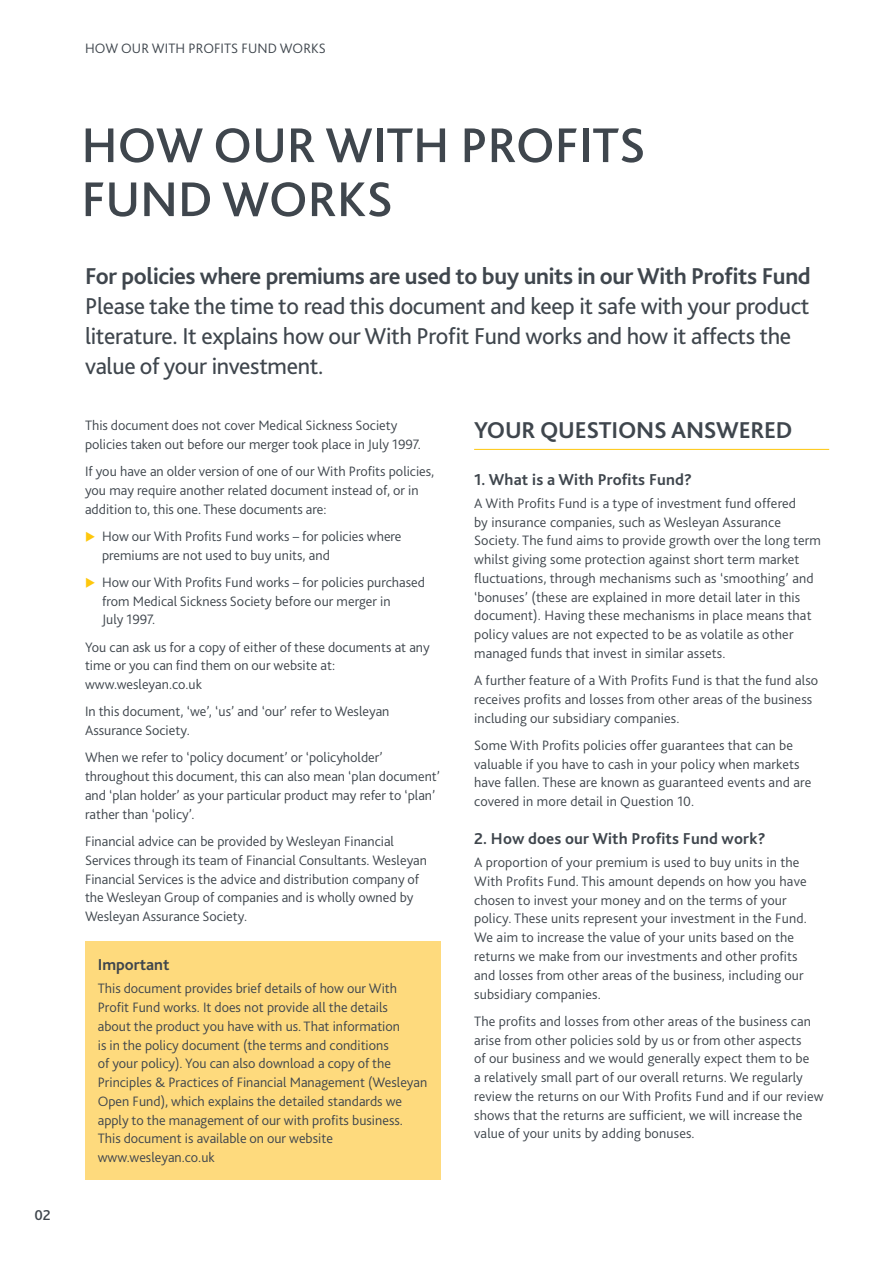
<style>
.page{position:relative;width:893px;height:1263px;background:#fff}
.page>*{position:absolute;margin:0;border:0;box-sizing:border-box;transform-origin:0 0}
.t1{font:500 51px/54px "Bliss 2";color:#3f464d}
.t2{font:24px/30px "Bliss 2";letter-spacing:-.015em;color:#3f464d}
.t3{font:700 24px "Bliss 2";letter-spacing:-.015em;color:#3f464d}
.t4{font:700 16.5px "Bliss 2";letter-spacing:.01em;color:#3f464d}
.t5{font:500 15px "Bliss 2";color:#3f464d}
.t6{font:300 14.25px/18.8px "Bliss 2";color:#3f464d}
</style>
<div class="page">
<div style="left:85px;top:941px;width:355px;height:238px;background:#feda7d"></div>
<hr style="left:474px;top:449px;width:355px;height:1px;background:#fec70c">
<p class="t5" style="left:34px;top:1206px;width:18px">02</p>
<p class="t6" style="left:85px;top:39px;width:242px">HOW OUR WITH PROFITS FUND WORKS</p>
<h1 class="t1" style="left:81px;top:118px;width:566px">HOW OUR WITH PROFITS<br>FUND WORKS</h1>
<h2 class="t3" style="left:85px;top:261px;width:727px">For policies where premiums are used to buy units in our With Profits Fund</h2>
<h2 class="t2" style="left:85px;top:291px;width:726px">Please take the time to read this document and keep it safe with your product literature. It explains how our With Profit Fund works and how it affects the value of your investment.</h2>
<p class="t6" style="left:85px;top:416px;width:337px">This document does not cover Medical Sickness Society policies taken out before our merger took place in July 1997.</p>
<p class="t6" style="left:85px;top:462px;width:351px">If you have an older version of one of our With Profits policies, you may require another related document instead of, or in addition to, this one. These documents are:</p>
<p class="t6" style="left:102px;top:527px;width:301px">How our With Profits Fund works – for policies where premiums are not used to buy units, and</p>
<p class="t6" style="left:102px;top:573px;width:324px">How our With Profits Fund works – for policies purchased from Medical Sickness Society before our merger in<br>July 1997.</p>
<p class="t6" style="left:85px;top:637px;width:346px">You can ask us for a copy of either of these documents at any time or you can find them on our website at: www.wesleyan.co.uk</p>
<p class="t6" style="left:85px;top:702px;width:306px">In this document, ‘we’, ‘us’ and ‘our’ refer to Wesleyan<br>Assurance Society.</p>
<p class="t6" style="left:85px;top:748px;width:357px">When we refer to ‘policy document’ or ‘policyholder’ throughout this document, this can also mean ‘plan document’ and ‘plan holder’ as your particular product may refer to ‘plan’ rather than ‘policy’.</p>
<p class="t6" style="left:85px;top:832px;width:344px">Financial advice can be provided by Wesleyan Financial Services through its team of Financial Consultants. Wesleyan Financial Services is the advice and distribution company of the Wesleyan Group of companies and is wholly owned by Wesleyan Assurance Society.</p>
<p class="t4" style="left:98px;top:955px;width:73px">Important</p>
<p class="t6" style="left:98px;top:979px;width:331px">This document provides brief details of how our With Profit Fund works. It does not provide all the details<br>about the product you have with us. That information<br>is in the policy document (the terms and conditions<br>of your policy). You can also download a copy of the Principles &amp; Practices of Financial Management (Wesleyan Open Fund), which explains the detailed standards we apply to the management of our with profits business.<br>This document is available on our website www.wesleyan.co.uk</p>
<h2 class="t3" style="left:474px;top:415px;width:320px">YOUR QUESTIONS ANSWERED</h2>
<p class="t4" style="left:474px;top:469px;width:220px">1. What is a With Profits Fund?</p>
<p class="t6" style="left:474px;top:494px;width:348px">A With Profits Fund is a type of investment fund offered<br>by insurance companies, such as Wesleyan Assurance Society. The fund aims to provide growth over the long term whilst giving some protection against short term market fluctuations, through mechanisms such as ‘smoothing’ and ‘bonuses’ (these are explained in more detail later in this document). Having these mechanisms in place means that policy values are not expected to be as volatile as other managed funds that invest in similar assets.</p>
<p class="t6" style="left:474px;top:671px;width:346px">A further feature of a With Profits Fund is that the fund also receives profits and losses from other areas of the business including our subsidiary companies.</p>
<p class="t6" style="left:474px;top:736px;width:339px">Some With Profits policies offer guarantees that can be valuable if you have to cash in your policy when markets have fallen. These are known as guaranteed events and are covered in more detail in Question 10.</p>
<p class="t4" style="left:474px;top:828px;width:293px">2. How does our With Profits Fund work?</p>
<p class="t6" style="left:474px;top:853px;width:334px">A proportion of your premium is used to buy units in the With Profits Fund. This amount depends on how you have chosen to invest your money and on the terms of your policy. These units represent your investment in the Fund.<br>We aim to increase the value of your units based on the returns we make from our investments and other profits and losses from other areas of the business, including our subsidiary companies.</p>
<p class="t6" style="left:474px;top:1011px;width:351px">The profits and losses from other areas of the business can arise from other policies sold by us or from other aspects<br>of our business and we would generally expect them to be<br>a relatively small part of our overall returns. We regularly review the returns on our With Profits Fund and if our review shows that the returns are sufficient, we will increase the value of your units by adding bonuses.</p>
</div>
